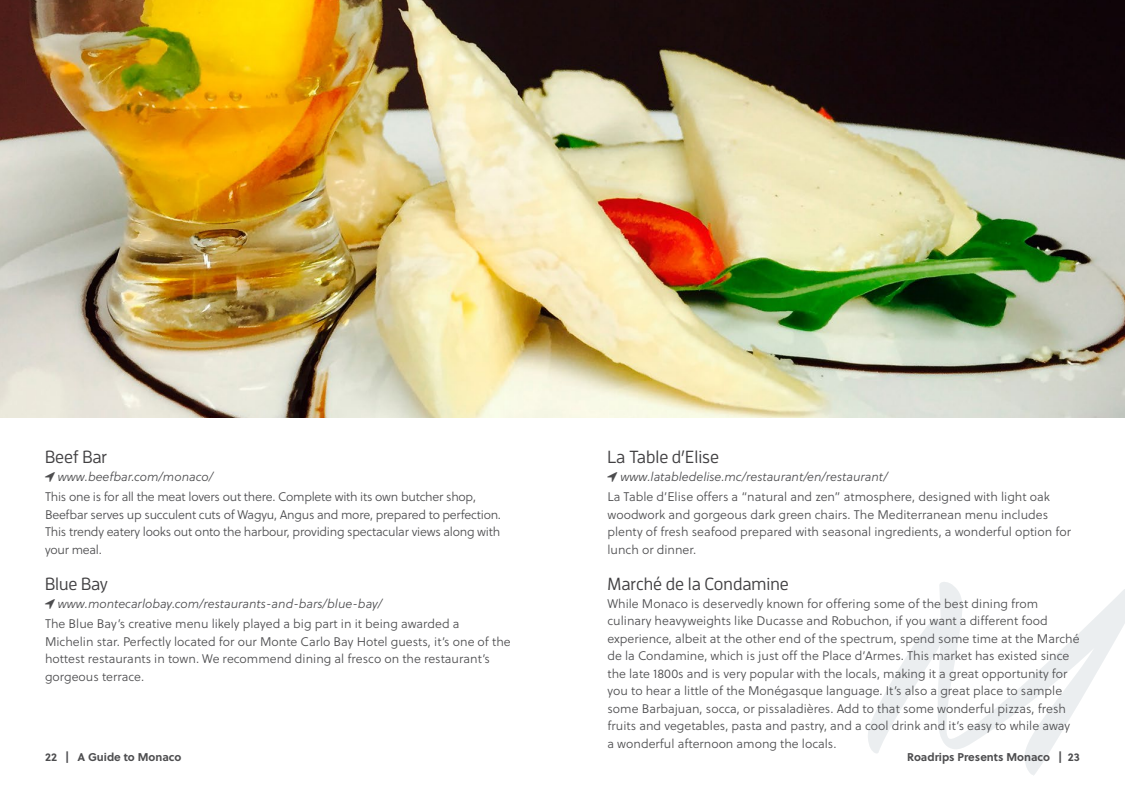
<style>
.page{position:relative;width:1125px;height:788px;background:#fff}
.page>*{position:absolute;margin:0;border:0;box-sizing:border-box;transform-origin:0 0}
.t1{font:500 17.5px "Enzo OT";color:#414042}
.t2{font:12.5px/17.5px "Soleil Lt";color:#4d4d4f}
.t3{font:12.5px/17.5px "Soleil Lt";letter-spacing:-.02em;color:#4d4d4f}
.t4{font:italic 12.5px "Soleil Lt";color:#4d4d4f}
.t5{font:700 11.25px "Soleil";color:#4d4d4f}
</style>
<div class="page">
<img style="left:0;top:0;width:1125px;height:417px">
<h1 class="t1" style="left:45px;top:447px;width:64px">Beef Bar</h1>
<p class="t4" style="left:58px;top:467px;width:157px">www.beefbar.com/monaco/</p>
<p class="t3" style="left:45px;top:488px;width:458px">This one is for all the meat lovers out there. Complete with its own butcher shop, Beefbar serves up succulent cuts of Wagyu, Angus and more, prepared to perfection.<br>This trendy eatery looks out onto the harbour, providing spectacular views along with your meal.</p>
<h1 class="t1" style="left:45px;top:573px;width:65px">Blue Bay</h1>
<p class="t4" style="left:58px;top:594px;width:326px">www.montecarlobay.com/restaurants-and-bars/blue-bay/</p>
<p class="t2" style="left:45px;top:614px;width:467px">The Blue Bay’s creative menu likely played a big part in it being awarded a Michelin star. Perfectly located for our Monte Carlo Bay Hotel guests, it’s one of the hottest restaurants in town. We recommend dining al fresco on the restaurant’s gorgeous terrace.</p>
<h1 class="t1" style="left:608px;top:447px;width:113px">La Table d’Elise</h1>
<p class="t4" style="left:620px;top:467px;width:269px">www.latabledelise.mc/restaurant/en/restaurant/</p>
<p class="t2" style="left:608px;top:488px;width:465px">La Table d’Elise offers a “natural and zen” atmosphere, designed with light oak woodwork and gorgeous dark green chairs. The Mediterranean menu includes plenty of fresh seafood prepared with seasonal ingredients, a wonderful option for lunch or dinner.</p>
<h1 class="t1" style="left:608px;top:573px;width:183px">Marché de la Condamine</h1>
<p class="t2" style="left:608px;top:594px;width:474px">While Monaco is deservedly known for offering some of the best dining from culinary heavyweights like Ducasse and Robuchon, if you want a different food experience, albeit at the other end of the spectrum, spend some time at the Marché de la Condamine, which is just off the Place d’Armes. This market has existed since the late 1800s and is very popular with the locals, making it a great opportunity for you to hear a little of the Monégasque language. It’s also a great place to sample some Barbajuan, socca, or pissaladières. Add to that some wonderful pizzas, fresh fruits and vegetables, pasta and pastry, and a cool drink and it’s easy to while away a wonderful afternoon among the locals.</p>
<p class="t5" style="left:45px;top:748px;width:138px">22 | A Guide to Monaco</p>
<p class="t5" style="left:907px;top:748px;width:174px">Roadrips Presents Monaco | 23</p>
</div>
